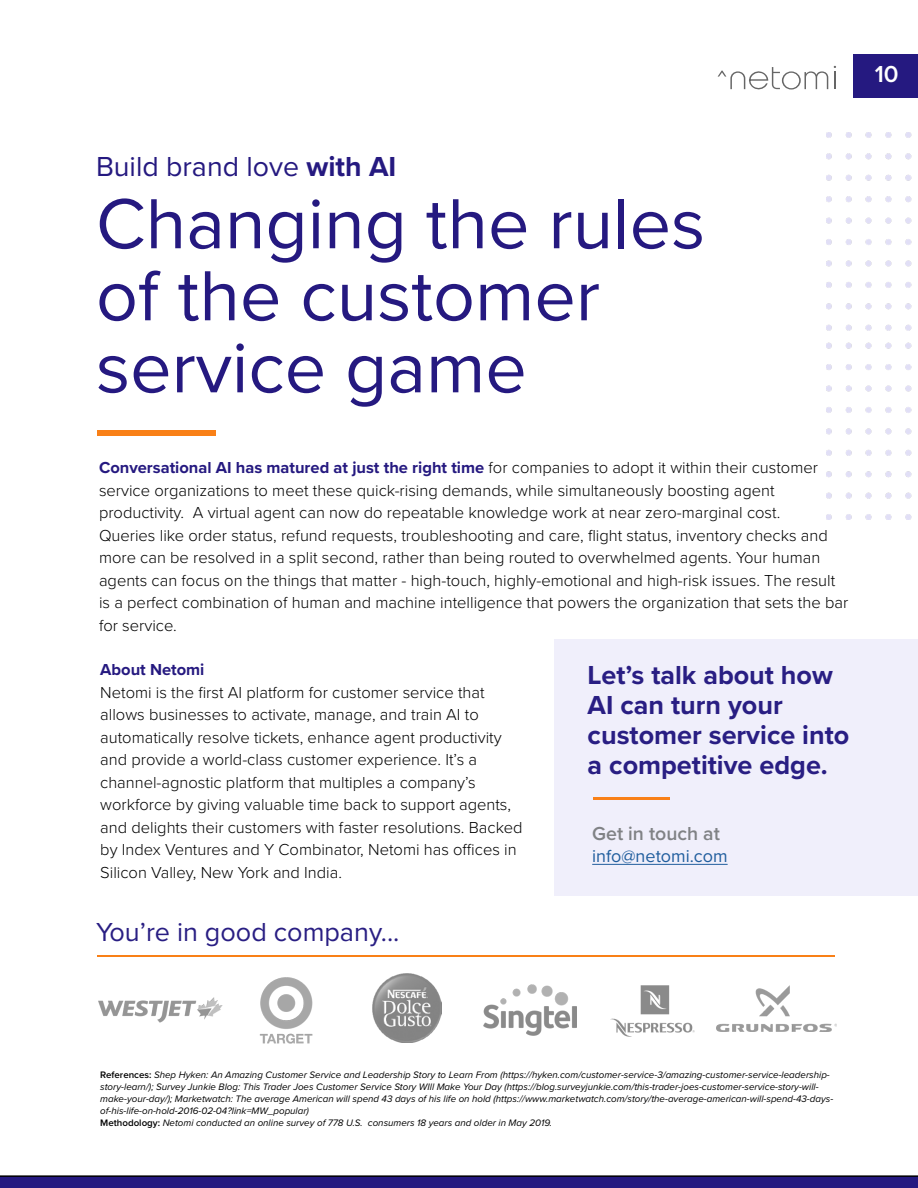
<style>
.page{position:relative;width:918px;height:1188px;background:#fff}
.page>*{position:absolute;margin:0;border:0;box-sizing:border-box;transform-origin:0 0}
.t1{font:73.5px/72px "Proxima Nova";color:#251980}
.t2{font:28.5px "Proxima Nova";color:#251980}
.t3{font:700 27px/30px "Proxima Nova";color:#291e83}
.t4{font:27px "Proxima Nova";color:#291e83}
.t5{font:600 24px "Proxima Nova";color:#fff}
.t6{font:600 19.5px "Proxima Nova";color:#808285}
.t7{font:18px "Proxima Nova";color:#215e9e}
.t8{font:300 16.5px/22.5px "Proxima Nova";color:#000}
.t9{font:700 16.5px "Proxima Nova";color:#251980}
.t10{font:italic 9.75px/12px "Proxima Nova";color:#000}
.s1{font-weight:700}
.s2{font-weight:700;color:#251980}
.s3{font-weight:600;font-style:normal}
</style>
<div class="page">
<div style="left:853px;top:54px;width:65px;height:44px;background:#251980"></div>
<svg style="left:834px;top:66px;width:2px;height:23px"></svg>
<svg style="left:718px;top:67px;width:110px;height:23px"></svg>
<svg style="left:0;top:1175px;width:918px;height:13px"></svg>
<div style="left:98px;top:430px;width:118px;height:6px;background:#f98017"></div>
<div style="left:554px;top:640px;width:364px;height:256px;background:#f0effb"></div>
<img style="left:98px;top:997px;width:125px;height:26px">
<img style="left:260px;top:977px;width:53px;height:67px">
<img style="left:373px;top:974px;width:68px;height:68px">
<img style="left:484px;top:984px;width:92px;height:51px">
<img style="left:611px;top:985px;width:84px;height:52px">
<img style="left:717px;top:985px;width:119px;height:46px">
<hr style="left:592px;top:864px;width:136px;height:1px;background:#215e9e">
<hr style="left:594px;top:798px;width:76px;height:2px;background:#f98017">
<hr style="left:98px;top:955px;width:738px;height:2px;background:#f98017">
<img style="left:826px;top:132px;width:86px;height:387px">
<h3 class="t5" style="left:875px;top:56px;width:25px">10</h3>
<h2 class="t2" style="left:96px;top:146px;width:302px">Build brand love <span class="s1">with AI</span></h2>
<h1 class="t1" style="left:96px;top:185px;width:611px">Changing the rules of the customer service game</h1>
<p class="t8" style="left:99px;top:455px;width:751px"><span class="s2">Conversational AI has matured at just the right time</span> for companies to adopt it within their customer service organizations to meet these quick-rising demands, while simultaneously boosting agent productivity. A virtual agent can now do repeatable knowledge work at near zero-marginal cost.<br>Queries like order status, refund requests, troubleshooting and care, flight status, inventory checks and more can be resolved in a split second, rather than being routed to overwhelmed agents. Your human agents can focus on the things that matter - high-touch, highly-emotional and high-risk issues. The result is a perfect combination of human and machine intelligence that powers the organization that sets the bar for service.</p>
<p class="t9" style="left:100px;top:657px;width:106px">About Netomi</p>
<p class="t8" style="left:100px;top:680px;width:424px">Netomi is the first AI platform for customer service that allows businesses to activate, manage, and train AI to automatically resolve tickets, enhance agent productivity and provide a world-class customer experience. It’s a channel-agnostic platform that multiples a company’s workforce by giving valuable time back to support agents, and delights their customers with faster resolutions. Backed by Index Ventures and Y Combinator, Netomi has offices in Silicon Valley, New York and India.</p>
<h3 class="t4" style="left:96px;top:911px;width:305px">You’re in good company...</h3>
<h3 class="t3" style="left:588px;top:660px;width:263px">Let’s talk about how<br>AI can turn your customer service into a competitive edge.</h3>
<p class="t6" style="left:592px;top:819px;width:129px">Get in touch at</p>
<p class="t7" style="left:592px;top:842px;width:137px">info@netomi.com</p>
<p class="t10" style="left:100px;top:1068px;width:735px"><span class="s3">References:</span> Shep Hyken: An Amazing Customer Service and Leadership Story to Learn From (https://hyken.com/customer-service-3/amazing-customer-service-leadership&shy;story-learn/); Survey Junkie Blog: This Trader Joes Customer Service Story WIll Make Your Day (https://blog.surveyjunkie.com/this-trader-joes-customer-service-story-will&shy;make-your-day/); Marketwatch: The average American will spend 43 days of his life on hold (https://www.marketwatch.com/story/the-average-american-will-spend-43-days&shy;of-his-life-on-hold-2016-02-04?link=MW_popular)<br><span class="s3">Methodology:</span> Netomi conducted an online survey of 778 U.S. consumers 18 years and older in May 2019.</p>
</div>
